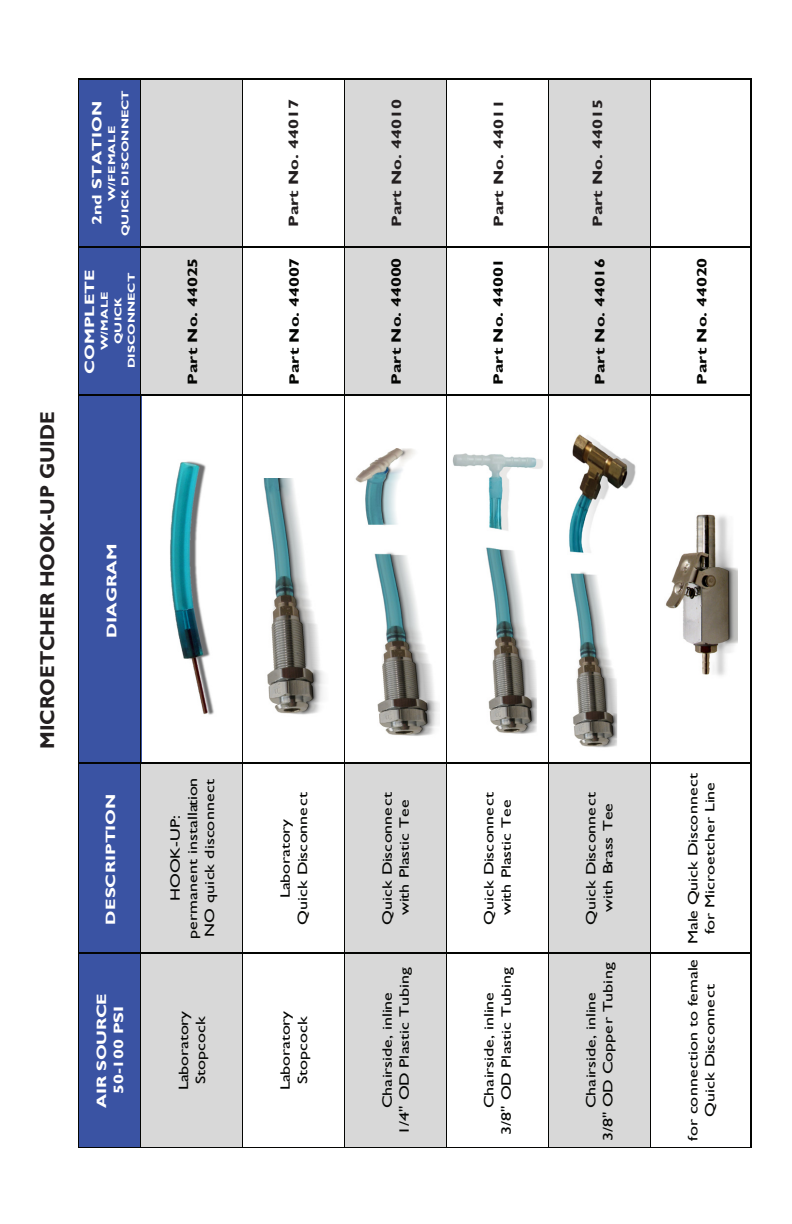
<style>
.page{position:relative;width:792px;height:1224px;background:#fff}
.page>*{position:absolute;margin:0;border:0;box-sizing:border-box;transform-origin:0 0}
.t1{font:700 20px "Gill Sans";color:#231f20}
.t2{font:700 14px "Gill Sans";color:#fff;scale:1.33 1}
.t3{font:13.6px/17.2px "Gill Sans";color:#040503;text-align:center;scale:1.33 1}
.t4{font:700 13.6px "Gill Sans";color:#040503;scale:1.33 1}
.t5{font:700 13.6px "Gill Sans";color:#231f20;scale:1.33 1}
.t6{font:700 13.6px/17.2px "Gill Sans";color:#fff;text-align:center;scale:1.33 1}
.t7{font:700 10px/13.6px "Gill Sans";color:#fff;text-align:center;scale:1.33 1}
</style>
<div class="page">
<div style="left:79px;top:78px;width:62px;height:1069px;background:#3a53a3"></div>
<div style="left:140px;top:763px;width:103px;height:384px;background:#d8d8d8"></div>
<div style="left:140px;top:78px;width:103px;height:318px;background:#d8d8d8"></div>
<div style="left:344px;top:763px;width:103px;height:384px;background:#d8d8d8"></div>
<div style="left:344px;top:78px;width:103px;height:318px;background:#d8d8d8"></div>
<div style="left:548px;top:763px;width:103px;height:384px;background:#d8d8d8"></div>
<div style="left:548px;top:78px;width:103px;height:318px;background:#d8d8d8"></div>
<hr style="left:79px;top:78px;width:1px;height:1069px;background:#040503">
<hr style="left:140px;top:80px;width:1px;height:1067px;background:#040503">
<hr style="left:242px;top:80px;width:1px;height:1067px;background:#040503">
<hr style="left:344px;top:80px;width:1px;height:1067px;background:#040503">
<hr style="left:446px;top:80px;width:1px;height:1067px;background:#040503">
<hr style="left:548px;top:80px;width:1px;height:1067px;background:#040503">
<hr style="left:650px;top:80px;width:1px;height:1067px;background:#040503">
<hr style="left:79px;top:1147px;width:673px;height:1px;background:#040503">
<hr style="left:79px;top:952px;width:672px;height:2px;background:#040503">
<hr style="left:79px;top:763px;width:672px;height:1px;background:#040503">
<hr style="left:79px;top:394px;width:672px;height:2px;background:#040503">
<hr style="left:79px;top:247px;width:672px;height:1px;background:#040503">
<hr style="left:751px;top:78px;width:1px;height:1069px;background:#040503">
<hr style="left:79px;top:78px;width:673px;height:2px;background:#040503">
<img style="left:666px;top:514px;width:71px;height:162px">
<img style="left:263px;top:478px;width:61px;height:237px">
<img style="left:355px;top:448px;width:84px;height:288px">
<img style="left:452px;top:454px;width:91px;height:280px">
<img style="left:569px;top:434px;width:67px;height:314px">
<img style="left:170px;top:461px;width:44px;height:254px">
<p class="t1" style="left:36px;top:749px;width:339px;rotate:-90deg">MICROETCHER HOOK-UP GUIDE</p>
<p class="t6" style="left:88px;top:225px;width:95px;rotate:-90deg">2nd STATION</p>
<p class="t7" style="left:105px;top:236px;width:111px;rotate:-90deg">W/FEMALE<br>QUICK DISCONNECT</p>
<p class="t6" style="left:81px;top:374px;width:80px;rotate:-90deg">COMPLETE</p>
<p class="t7" style="left:98px;top:368px;width:73px;rotate:-90deg">W/MALE<br>QUICK<br>DISCONNECT</p>
<p class="t2" style="left:103px;top:638px;width:73px;rotate:-90deg">DIAGRAM</p>
<p class="t6" style="left:102px;top:925px;width:100px;rotate:-90deg">DESCRIPTION</p>
<p class="t6" style="left:93px;top:1108px;width:88px;rotate:-90deg">AIR SOURCE<br>50-100 PSI</p>
<p class="t4" style="left:185px;top:385px;width:96px;rotate:-90deg">Part No. 44025</p>
<p class="t3" style="left:167px;top:939px;width:123px;rotate:-90deg">HOOK-UP: permanent installation<br>NO quick disconnect</p>
<p class="t3" style="left:175px;top:1090px;width:62px;rotate:-90deg">Laboratory<br>Stopcock</p>
<p class="t5" style="left:286px;top:227px;width:98px;rotate:-90deg">Part No. 44017</p>
<p class="t5" style="left:388px;top:227px;width:98px;rotate:-90deg">Part No. 44010</p>
<p class="t5" style="left:491px;top:227px;width:98px;rotate:-90deg">Part No. 44011</p>
<p class="t5" style="left:590px;top:227px;width:98px;rotate:-90deg">Part No. 44015</p>
<p class="t4" style="left:286px;top:385px;width:96px;rotate:-90deg">Part No. 44007</p>
<p class="t4" style="left:388px;top:385px;width:96px;rotate:-90deg">Part No. 44000</p>
<p class="t4" style="left:490px;top:385px;width:96px;rotate:-90deg">Part No. 44001</p>
<p class="t4" style="left:592px;top:385px;width:97px;rotate:-90deg">Part No. 44016</p>
<p class="t3" style="left:277px;top:925px;width:101px;rotate:-90deg">Laboratory<br>Quick Disconnect</p>
<p class="t3" style="left:277px;top:1090px;width:62px;rotate:-90deg">Laboratory<br>Stopcock</p>
<p class="t3" style="left:379px;top:925px;width:101px;rotate:-90deg">Quick Disconnect with Plastic Tee</p>
<p class="t3" style="left:379px;top:1135px;width:128px;rotate:-90deg">Chairside, inline<br>1/4" OD Plastic Tubing</p>
<p class="t3" style="left:481px;top:925px;width:101px;rotate:-90deg">Quick Disconnect with Plastic Tee</p>
<p class="t3" style="left:481px;top:1135px;width:128px;rotate:-90deg">Chairside, inline<br>3/8" OD Plastic Tubing</p>
<p class="t3" style="left:582px;top:925px;width:101px;rotate:-90deg">Quick Disconnect with Brass Tee</p>
<p class="t3" style="left:582px;top:1141px;width:136px;rotate:-90deg">Chairside, inline<br>3/8" OD Copper Tubing</p>
<p class="t4" style="left:694px;top:385px;width:96px;rotate:-90deg">Part No. 44020</p>
<p class="t3" style="left:684px;top:944px;width:130px;rotate:-90deg">Male Quick Disconnect for Microetcher Line</p>
<p class="t3" style="left:684px;top:1141px;width:138px;rotate:-90deg">for connection to female<br>Quick Disconnect</p>
</div>
